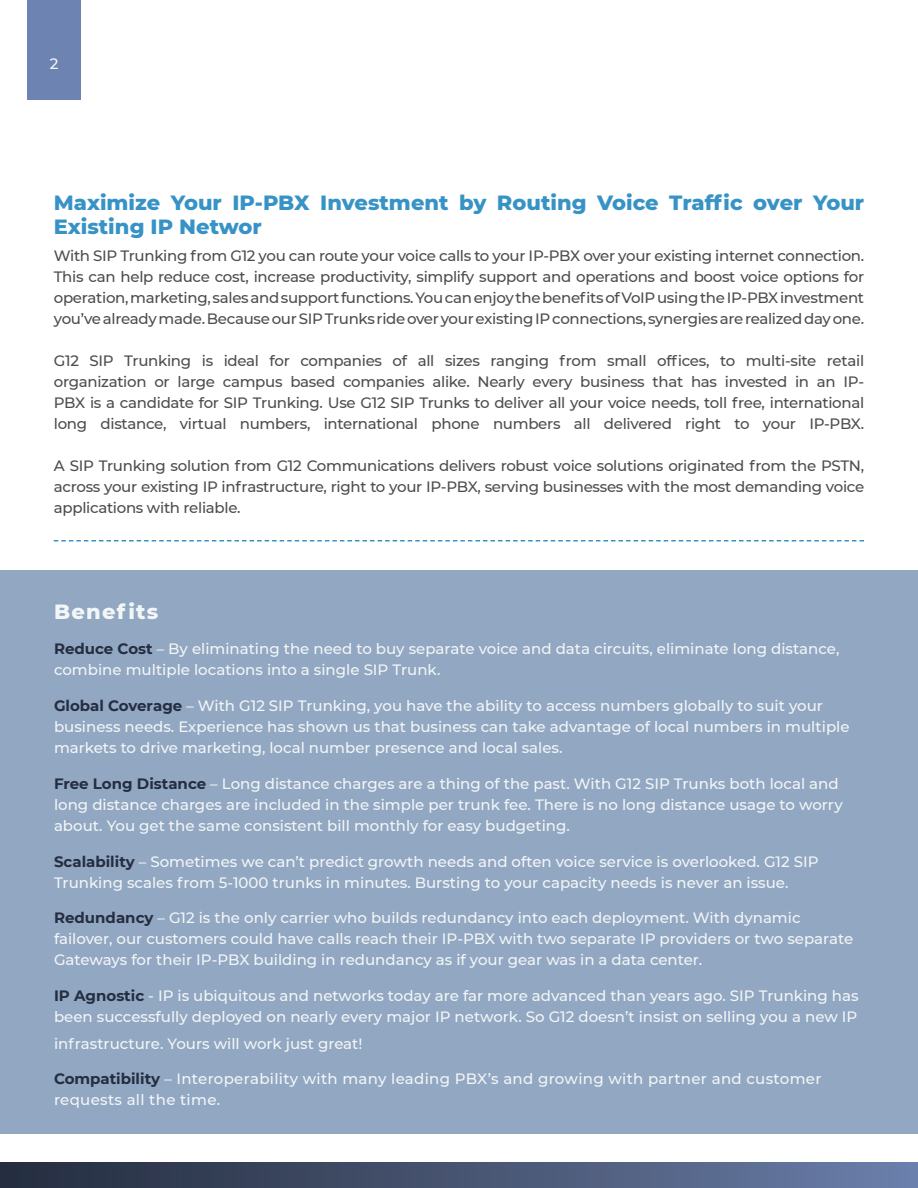
<style>
.page{position:relative;width:918px;height:1188px;background:#fff}
.page>*{position:absolute;margin:0;border:0;box-sizing:border-box;transform-origin:0 0}
.t1{font:800 21px/24px "Montserrat";color:#3793c5}
.t2{font:800 21px "Montserrat";letter-spacing:.06em;color:#f3f6f7}
.t3{font:500 15px/21px "Montserrat";color:#f3f6f7}
.t4{font:500 15px/21px "Montserrat";letter-spacing:-.02em;color:#4d4c4f;text-align:justify}
.t5{font:500 15px/21px "Montserrat";letter-spacing:.02em;color:#f3f6f7}
.s1{font-weight:700;color:#252d40}
</style>
<div class="page">
<div style="left:0;top:570px;width:918px;height:564px;background:#91a7c2"></div>
<div style="left:0;top:1162px;width:918px;height:26px;background:linear-gradient(to right,#242c3c,#6b7ea9)"></div>
<svg style="left:54px;top:540px;width:810px;height:2px"></svg>
<div style="left:27px;top:0;width:54px;height:99px;background:#6d83b1"></div>
<p class="t3" style="left:50px;top:52px;width:10px">2</p>
<p class="t1" style="left:54px;top:190px;width:812px">Maximize Your IP-PBX Investment by Routing Voice Traffic over Your<br>Existing IP Networ</p>
<p class="t4" style="left:54px;top:245px;width:812px">With SIP Trunking from G12 you can route your voice calls to your IP-PBX over your existing internet connection.<br>This can help reduce cost, increase productivity, simplify support and operations and boost voice options for operation, marketing, sales and support functions. You can enjoy the benefits of VoIP using the IP-PBX investment you’ve already made. Because our SIP Trunks ride over your existing IP connections, synergies are realized day one.</p>
<p class="t4" style="left:54px;top:350px;width:812px">G12 SIP Trunking is ideal for companies of all sizes ranging from small offices, to multi-site retail organization or large campus based companies alike. Nearly every business that has invested in an IP-PBX is a candidate for SIP Trunking. Use G12 SIP Trunks to deliver all your voice needs, toll free, international long distance, virtual numbers, international phone numbers all delivered right to your IP-PBX.</p>
<p class="t4" style="left:54px;top:455px;width:812px">A SIP Trunking solution from G12 Communications delivers robust voice solutions originated from the PSTN, across your existing IP infrastructure, right to your IP-PBX, serving businesses with the most demanding voice applications with reliable.</p>
<p class="t2" style="left:54px;top:596px;width:106px">Benefits</p>
<p class="t3" style="left:54px;top:638px;width:787px"><span class="s1">Reduce Cost</span> – By eliminating the need to buy separate voice and data circuits, eliminate long distance, combine multiple locations into a single SIP Trunk.</p>
<p class="t3" style="left:54px;top:695px;width:797px"><span class="s1">Global Coverage</span> – With G12 SIP Trunking, you have the ability to access numbers globally to suit your business needs. Experience has shown us that business can take advantage of local numbers in multiple markets to drive marketing, local number presence and local sales.</p>
<p class="t3" style="left:54px;top:772px;width:790px"><span class="s1">Free Long Distance</span> – Long distance charges are a thing of the past. With G12 SIP Trunks both local and long distance charges are included in the simple per trunk fee. There is no long distance usage to worry about. You get the same consistent bill monthly for easy budgeting.</p>
<p class="t3" style="left:54px;top:850px;width:766px"><span class="s1">Scalability</span> – Sometimes we can’t predict growth needs and often voice service is overlooked. G12 SIP<br>Trunking scales from 5-1000 trunks in minutes. Bursting to your capacity needs is never an issue.</p>
<p class="t3" style="left:54px;top:907px;width:801px"><span class="s1">Redundancy</span> – G12 is the only carrier who builds redundancy into each deployment. With dynamic failover, our customers could have calls reach their IP-PBX with two separate IP providers or two separate<br>Gateways for their IP-PBX building in redundancy as if your gear was in a data center.</p>
<p class="t3" style="left:54px;top:984px;width:806px"><span class="s1">IP Agnostic</span> - IP is ubiquitous and networks today are far more advanced than years ago. SIP Trunking has been successfully deployed on nearly every major IP network. So G12 doesn’t insist on selling you a new IP</p>
<p class="t3" style="left:54px;top:1032px;width:310px">infrastructure. Yours will work just great!</p>
<p class="t5" style="left:54px;top:1068px;width:769px"><span class="s1">Compatibility</span> – Interoperability with many leading PBX’s and growing with partner and customer requests all the time.</p>
</div>
